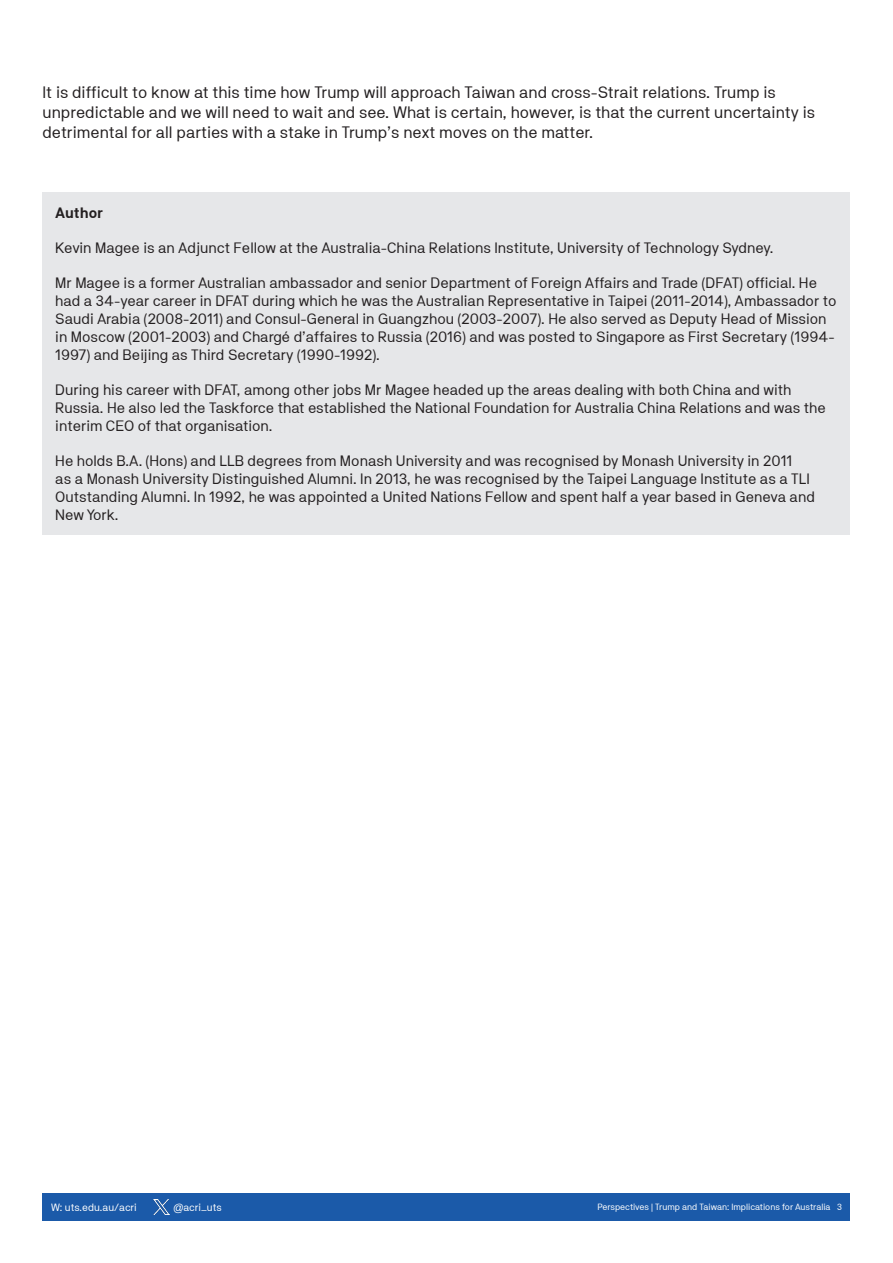
<style>
.page{position:relative;width:893px;height:1263px;background:#fff}
.page>*{position:absolute;margin:0;border:0;box-sizing:border-box;transform-origin:0 0}
.Body_Copy{font:16.5px/19.8px "NB Akademie Std";color:#231f20}
.Body_Copy-2{font:15px/18px "NB Akademie Std";color:#231f20}
.Body_Copy-3{font:700 15px "NB Akademie Std";color:#231f20}
.t1{font:10.5px "NB Akademie Std";color:#fff}
.t2{font:9px "NB Akademie Std";color:#fff}
</style>
<div class="page">
<div style="left:43px;top:1193px;width:807px;height:27px;background:#1b5aa9"></div>
<img style="left:154px;top:1199px;width:15px;height:15px">
<div style="left:43px;top:192px;width:807px;height:342px;background:#e6e7e9"></div>
<p class="Body_Copy" style="left:43px;top:82px;width:774px">It is difficult to know at this time how Trump will approach Taiwan and cross-Strait relations. Trump is unpredictable and we will need to wait and see. What is certain, however, is that the current uncertainty is detrimental for all parties with a stake in Trump’s next moves on the matter.</p>
<p class="Body_Copy-3" style="left:55px;top:205px;width:49px">Author</p>
<p class="Body_Copy-2" style="left:55px;top:239px;width:719px">Kevin Magee is an Adjunct Fellow at the Australia-China Relations Institute, University of Technology Sydney.</p>
<p class="Body_Copy-2" style="left:55px;top:274px;width:783px">Mr Magee is a former Australian ambassador and senior Department of Foreign Affairs and Trade (DFAT) official. He had a 34-year career in DFAT during which he was the Australian Representative in Taipei (2011-2014), Ambassador to Saudi Arabia (2008-2011) and Consul-General in Guangzhou (2003-2007). He also served as Deputy Head of Mission in Moscow (2001-2003) and Chargé d’affaires to Russia (2016) and was posted to Singapore as First Secretary (1994- 1997) and Beijing as Third Secretary (1990-1992).</p>
<p class="Body_Copy-2" style="left:55px;top:381px;width:772px">During his career with DFAT, among other jobs Mr Magee headed up the areas dealing with both China and with<br>Russia. He also led the Taskforce that established the National Foundation for Australia China Relations and was the interim CEO of that organisation.</p>
<p class="Body_Copy-2" style="left:55px;top:452px;width:761px">He holds B.A. (Hons) and LLB degrees from Monash University and was recognised by Monash University in 2011<br>as a Monash University Distinguished Alumni. In 2013, he was recognised by the Taipei Language Institute as a TLI Outstanding Alumni. In 1992, he was appointed a United Nations Fellow and spent half a year based in Geneva and New York.</p>
<p class="t1" style="left:51px;top:1201px;width:87px">W: uts.edu.au/acri</p>
<p class="t1" style="left:173px;top:1201px;width:50px">@acri_uts</p>
<p class="t2" style="left:597px;top:1202px;width:246px">Perspectives | Trump and Taiwan: Implications for Australia 3</p>
</div>
